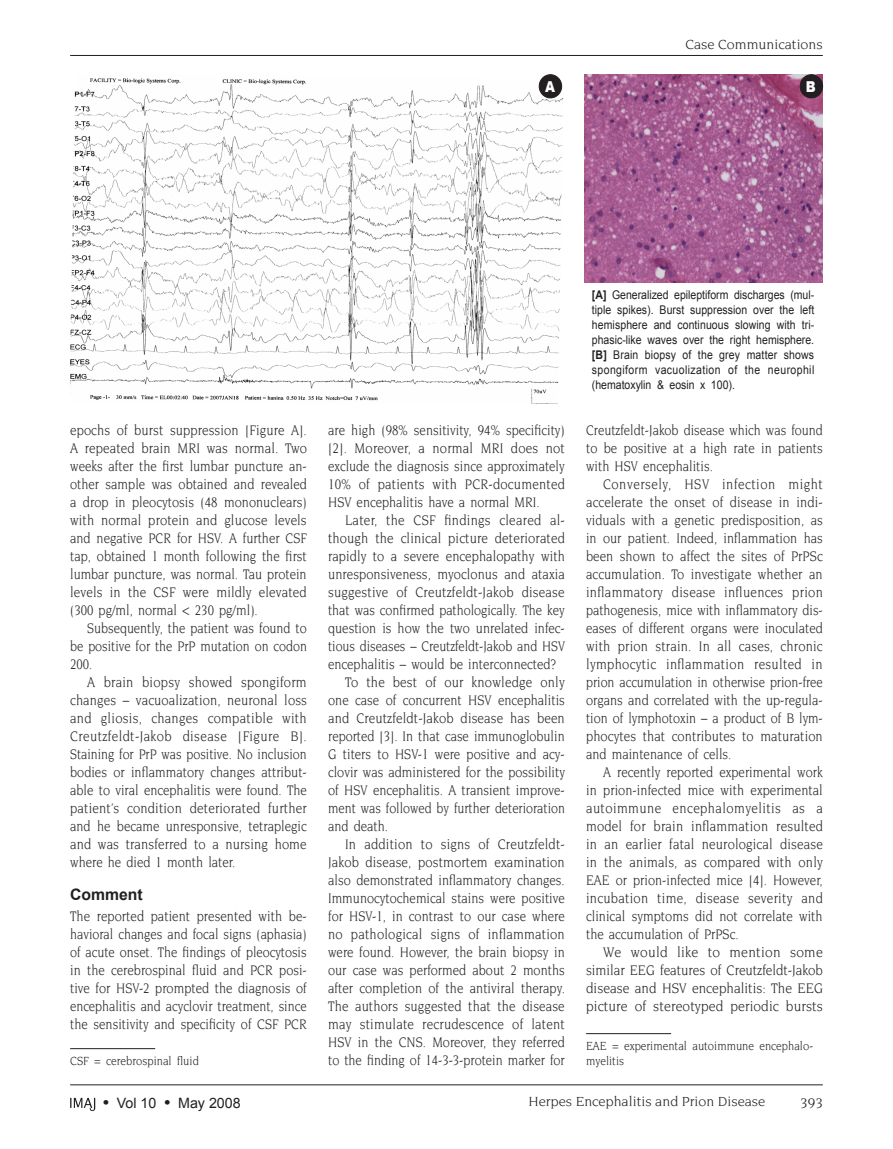
<style>
.page{position:relative;width:893px;height:1149px;background:#fff}
.page>*{position:absolute;margin:0;border:0;box-sizing:border-box;transform-origin:0 0}
.t1{font:700 15.75px "Arial";color:#231f20}
.t2{font:15px/18px "Novarese";color:#231f20;text-align:justify;scale:.87 1}
.t3{font:15px/18px "Novarese";color:#231f20;text-align:justify;scale:.85 1}
.t4{font:15px/18px "Novarese";color:#231f20;text-align:justify;scale:.86 1}
.t5{font:15px/18px "Novarese";color:#231f20;text-align:justify;scale:.84 1}
.t6{font:15px/18px "Novarese";color:#231f20;text-align:justify;scale:.92 1}
.t7{font:15px "Novarese";color:#231f20;scale:.83 1}
.t8{font:15px "Novarese";letter-spacing:.02em;color:#231f20;scale:.87 1}
.t9{font:15px "Novarese";color:#231f20}
.t10{font:900 15px "Arial";color:#fff;scale:.85 1}
.t11{font:14.25px "Novarese";color:#231f20}
.t12{font:14.25px "Arial";color:#231f20}
.t13{font:12.75px/15px "Novarese";color:#231f20;scale:.88 1}
.t14{font:12px/15px "Arial";letter-spacing:.035em;color:#231f20;text-align:justify;scale:.88 1}
.s1{font-weight:700}
.s2{font-weight:700;font-size:16.5px}
</style>
<div class="page">
<hr style="left:70px;top:1084px;width:753px;height:1px;background:#231f20">
<svg style="left:70px;top:1097px;width:25px;height:13px"></svg>
<hr style="left:70px;top:1048px;width:85px;height:1px;background:#231f20">
<hr style="left:586px;top:1033px;width:85px;height:1px;background:#231f20">
<img style="left:70px;top:74px;width:493px;height:329px">
<img style="left:585px;top:74px;width:238px;height:208px">
<div style="left:539px;top:75px;width:23px;height:23px;background:#231f20;border-radius:50%"></div>
<div style="left:539px;top:74px;width:23px;height:24px;border:1px solid #231f20;border-radius:50%"></div>
<div style="left:800px;top:75px;width:23px;height:23px;background:#231f20;border-radius:50%"></div>
<div style="left:800px;top:74px;width:23px;height:24px;border:1px solid #231f20;border-radius:50%"></div>
<hr style="left:70px;top:55px;width:753px;height:1px;background:#231f20">
<p class="t11" style="left:685px;top:37px;width:139px">Case Communications</p>
<p class="t10" style="left:545px;top:76px;width:13px">A</p>
<p class="t10" style="left:806px;top:76px;width:13px">B</p>
<p class="t4" style="left:70px;top:420px;width:277px">epochs of burst suppression [Figure A].<br>A repeated brain MRI was normal. Two weeks after the first lumbar puncture an&shy;other sample was obtained and revealed a drop in pleocytosis (48 mononuclears) with normal protein and glucose levels and negative PCR for HSV. A further CSF tap, obtained 1 month following the first lumbar puncture, was normal. Tau protein levels in the CSF were mildly elevated (300 pg/ml, normal &lt; 230 pg/ml).</p>
<p class="t5" style="left:70px;top:618px;width:283px;text-indent:17px">Subsequently, the patient was found to be positive for the PrP mutation on codon 200.</p>
<p class="t2" style="left:70px;top:672px;width:274px;text-indent:17px">A brain biopsy showed spongiform changes – vacuoalization, neuronal loss and gliosis, changes compatible with Creutzfeldt-Jakob disease [Figure B].<br>Staining for PrP was positive. No inclusion bodies or inflammatory changes attribut&shy;able to viral encephalitis were found. The patient’s condition deteriorated further and he became unresponsive, tetraplegic and was transferred to a nursing home where he died 1 month later.</p>
<p class="t1" style="left:70px;top:884px;width:74px">Comment</p>
<p class="t4" style="left:70px;top:906px;width:277px">The reported patient presented with be&shy;havioral changes and focal signs (aphasia) of acute onset. The findings of pleocytosis in the cerebrospinal fluid and PCR posi&shy;tive for HSV-2 prompted the diagnosis of encephalitis and acyclovir treatment, since the sensitivity and specificity of CSF PCR</p>
<p class="t13" style="left:70px;top:1053px;width:148px">CSF = cerebrospinal fluid</p>
<p class="t3" style="left:328px;top:420px;width:280px">are high (98% sensitivity, 94% specificity) [2]. Moreover, a normal MRI does not exclude the diagnosis since approximately 10% of patients with PCR-documented HSV encephalitis have a normal MRI.</p>
<p class="t8" style="left:345px;top:511px;width:254px">Later, the CSF findings cleared al-</p>
<p class="t2" style="left:328px;top:528px;width:274px">though the clinical picture deteriorated</p>
<p class="t4" style="left:328px;top:546px;width:277px">rapidly to a severe encephalopathy with</p>
<p class="t4" style="left:328px;top:564px;width:277px">unresponsiveness, myoclonus and ataxia</p>
<p class="t2" style="left:328px;top:582px;width:273px">suggestive of Creutzfeldt-Jakob disease</p>
<p class="t5" style="left:328px;top:600px;width:283px">that was confirmed pathologically. The key</p>
<p class="t3" style="left:328px;top:618px;width:280px">question is how the two unrelated infec-</p>
<p class="t7" style="left:328px;top:637px;width:287px">tious diseases – Creutzfeldt-Jakob and HSV</p>
<p class="t3" style="left:328px;top:654px;width:270px">encephalitis – would be interconnected?</p>
<p class="t2" style="left:345px;top:672px;width:254px">To the best of our knowledge only</p>
<p class="t3" style="left:328px;top:690px;width:280px">one case of concurrent HSV encephalitis</p>
<p class="t2" style="left:328px;top:708px;width:274px">and Creutzfeldt-Jakob disease has been</p>
<p class="t5" style="left:328px;top:726px;width:283px">reported [3]. In that case immunoglobulin</p>
<p class="t3" style="left:328px;top:744px;width:280px">G titers to HSV-1 were positive and acy-</p>
<p class="t3" style="left:328px;top:762px;width:280px">clovir was administered for the possibility</p>
<p class="t3" style="left:328px;top:780px;width:280px">of HSV encephalitis. A transient improve-</p>
<p class="t7" style="left:328px;top:799px;width:287px">ment was followed by further deterioration</p>
<p class="t3" style="left:328px;top:816px;width:72px">and death.</p>
<p class="t2" style="left:345px;top:834px;width:254px">In addition to signs of Creutzfeldt-</p>
<p class="t2" style="left:328px;top:852px;width:274px">Jakob disease, postmortem examination</p>
<p class="t3" style="left:328px;top:870px;width:280px">also demonstrated inflammatory changes.</p>
<p class="t3" style="left:328px;top:888px;width:280px">Immunocytochemical stains were positive</p>
<p class="t3" style="left:328px;top:906px;width:280px">for HSV-1, in contrast to our case where</p>
<p class="t2" style="left:328px;top:924px;width:274px">no pathological signs of inflammation</p>
<p class="t3" style="left:328px;top:942px;width:280px">were found. However, the brain biopsy in</p>
<p class="t3" style="left:328px;top:960px;width:280px">our case was performed about 2 months</p>
<p class="t3" style="left:328px;top:978px;width:280px">after completion of the antiviral therapy.</p>
<p class="t4" style="left:328px;top:996px;width:277px">The authors suggested that the disease</p>
<p class="t2" style="left:328px;top:1014px;width:274px">may stimulate recrudescence of latent</p>
<p class="t3" style="left:328px;top:1032px;width:280px">HSV in the CNS. Moreover, they referred</p>
<p class="t5" style="left:328px;top:1050px;width:283px">to the finding of 14-3-3-protein marker for</p>
<p class="t14" style="left:592px;top:287px;width:254px"><span class="s1">[A]</span> Generalized epileptiform discharges (mul&shy;tiple spikes). Burst suppression over the left hemisphere and continuous slowing with tri&shy;phasic-like waves over the right hemisphere. <span class="s1">[B]</span> Brain biopsy of the grey matter shows spongiform vacuolization of the neurophil (hematoxylin &amp; eosin x 100).</p>
<p class="t5" style="left:586px;top:420px;width:283px">Creutzfeldt-Jakob disease which was found to be positive at a high rate in patients with HSV encephalitis.</p>
<p class="t2" style="left:586px;top:474px;width:274px;text-indent:17px">Conversely, HSV infection might accelerate the onset of disease in indi&shy;viduals with a genetic predisposition, as in our patient. Indeed, inflammation has been shown to affect the sites of PrPSc accumulation. To investigate whether an inflammatory disease influences prion pathogenesis, mice with inflammatory dis&shy;eases of different organs were inoculated with prion strain. In all cases, chronic lymphocytic inflammation resulted in prion accumulation in otherwise prion-free organs and correlated with the up-regula&shy;tion of lymphotoxin – a product of B lym&shy;phocytes that contributes to maturation and maintenance of cells.</p>
<p class="t3" style="left:586px;top:762px;width:280px;text-indent:17px">A recently reported experimental work in prion-infected mice with experimental autoimmune encephalomyelitis as a model for brain inflammation resulted in an earlier fatal neurological disease in the animals, as compared with only EAE or prion-infected mice [4]. However, incubation time, disease severity and clinical symptoms did not correlate with the accumulation of PrPSc.</p>
<p class="t6" style="left:586px;top:942px;width:259px;text-indent:17px">We would like to mention some similar EEG features of Creutzfeldt-Jakob disease and HSV encephalitis: The EEG picture of stereotyped periodic bursts</p>
<p class="t13" style="left:586px;top:1038px;width:259px">EAE = experimental autoimmune encephalo&shy;myelitis</p>
<p class="t12" style="left:103px;top:1093px;width:139px"><span class="s2">•</span> Vol 10 <span class="s2">•</span> May 2008</p>
<p class="t11" style="left:529px;top:1093px;width:238px">Herpes Encephalitis and Prion Disease</p>
<p class="t9" style="left:800px;top:1094px;width:24px">393</p>
</div>
